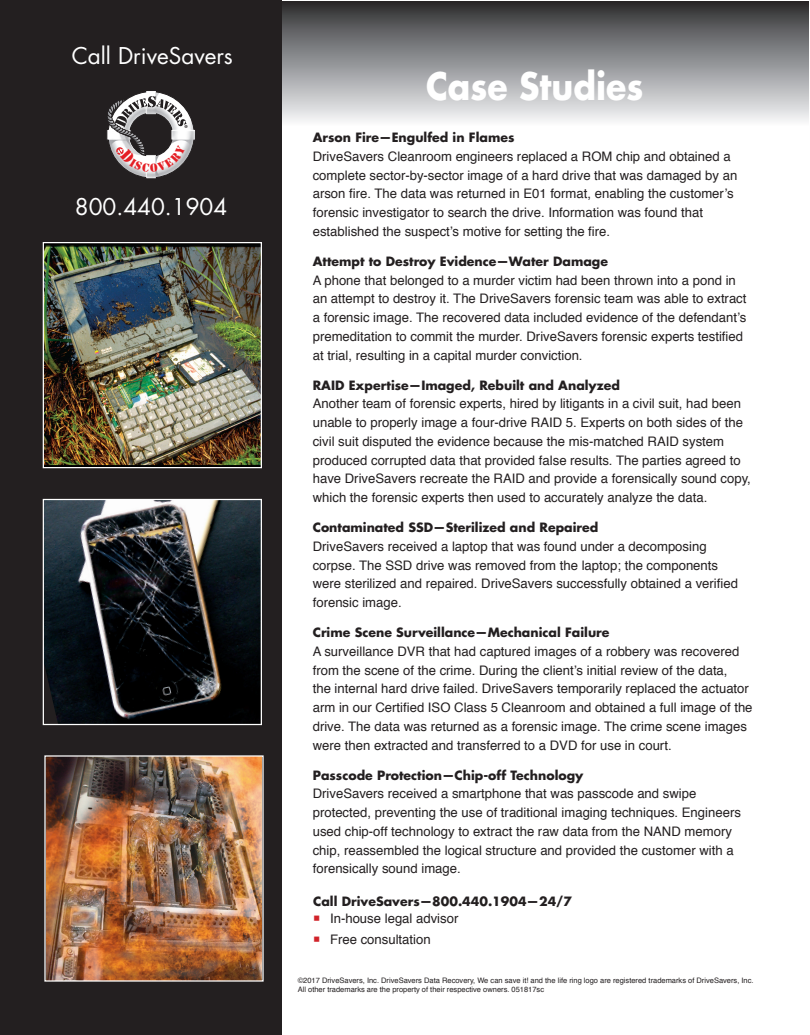
<style>
.page{position:relative;width:810px;height:1035px;background:#fff}
.page>*{position:absolute;margin:0;border:0;box-sizing:border-box;transform-origin:0 0}
.t1{font:700 36.88px "Futura Std";color:#fff;scale:.9 1}
.t2{font:22.5px "Futura LT";color:#fff}
.t3{font:13.12px/18.8px "Helvetica";color:#231f20}
.t4{font:700 12.5px "Futura Std";color:#231f20}
.t5{font:7.5px/9px "Helvetica";color:#231f20}
.s1{color:#d1232a}
</style>
<div class="page">
<div style="left:0;top:1px;width:808px;height:124px;background:linear-gradient(to bottom,#2e2e31,#f7f8fa)"></div>
<div style="left:0;top:1px;width:282px;height:1034px;background:#231f20"></div>
<img style="left:45px;top:501px;width:215px;height:222px">
<div style="left:43px;top:499px;width:219px;height:226px;border:1px solid #fff"></div>
<img style="left:47px;top:757px;width:214px;height:223px">
<img style="left:45px;top:244px;width:215px;height:222px">
<div style="left:43px;top:242px;width:219px;height:226px;border:1px solid #fff"></div>
<svg style="left:106px;top:91px;width:89px;height:88px"></svg>
<h2 class="t2" style="left:72px;top:42px;width:163px">Call DriveSavers</h2>
<h2 class="t2" style="left:75px;top:192px;width:154px">800.440.1904</h2>
<h1 class="t1" style="left:426px;top:61px;width:243px">Case Studies</h1>
<p class="t4" style="left:313px;top:129px;width:203px">Arson Fire—Engulfed in Flames</p>
<p class="t3" style="left:313px;top:148px;width:426px">DriveSavers Cleanroom engineers replaced a ROM chip and obtained a complete sector-by-sector image of a hard drive that was damaged by an arson fire. The data was returned in E01 format, enabling the customer’s forensic investigator to search the drive. Information was found that established the suspect’s motive for setting the fire.</p>
<p class="t4" style="left:313px;top:253px;width:297px">Attempt to Destroy Evidence—Water Damage</p>
<p class="t3" style="left:313px;top:272px;width:435px">A phone that belonged to a murder victim had been thrown into a pond in an attempt to destroy it. The DriveSavers forensic team was able to extract a forensic image. The recovered data included evidence of the defendant’s premeditation to commit the murder. DriveSavers forensic experts testified at trial, resulting in a capital murder conviction.</p>
<p class="t4" style="left:313px;top:377px;width:309px">RAID Expertise—Imaged, Rebuilt and Analyzed</p>
<p class="t3" style="left:313px;top:395px;width:440px">Another team of forensic experts, hired by litigants in a civil suit, had been unable to properly image a four-drive RAID 5. Experts on both sides of the civil suit disputed the evidence because the mis-matched RAID system produced corrupted data that provided false results. The parties agreed to have DriveSavers recreate the RAID and provide a forensically sound copy, which the forensic experts then used to accurately analyze the data.</p>
<p class="t4" style="left:313px;top:519px;width:287px">Contaminated SSD—Sterilized and Repaired</p>
<p class="t3" style="left:313px;top:538px;width:427px">DriveSavers received a laptop that was found under a decomposing corpse. The SSD drive was removed from the laptop; the components were sterilized and repaired. DriveSavers successfully obtained a verified forensic image.</p>
<p class="t4" style="left:313px;top:624px;width:298px">Crime Scene Surveillance—Mechanical Failure</p>
<p class="t3" style="left:313px;top:643px;width:441px">A surveillance DVR that had captured images of a robbery was recovered from the scene of the crime. During the client’s initial review of the data,<br>the internal hard drive failed. DriveSavers temporarily replaced the actuator arm in our Certified ISO Class 5 Cleanroom and obtained a full image of the drive. The data was returned as a forensic image. The crime scene images were then extracted and transferred to a DVD for use in court.</p>
<p class="t4" style="left:313px;top:767px;width:272px">Passcode Protection—Chip-off Technology</p>
<p class="t3" style="left:313px;top:785px;width:430px">DriveSavers received a smartphone that was passcode and swipe protected, preventing the use of traditional imaging techniques. Engineers used chip-off technology to extract the raw data from the NAND memory chip, reassembled the logical structure and provided the customer with a forensically sound image.</p>
<p class="t4" style="left:313px;top:893px;width:260px">Call DriveSavers—800.440.1904—24/7</p>
<p class="t3" style="left:313px;top:910px;width:147px"><span class="s1">○</span> In-house legal advisor</p>
<p class="t3" style="left:313px;top:931px;width:119px"><span class="s1">○</span> Free consultation</p>
<p class="t5" style="left:298px;top:976px;width:457px">©2017 DriveSavers, Inc. DriveSavers Data Recovery, We can save it! and the life ring logo are registered trademarks of DriveSavers, Inc.<br>All other trademarks are the property of their respective owners. 051817sc</p>
</div>
